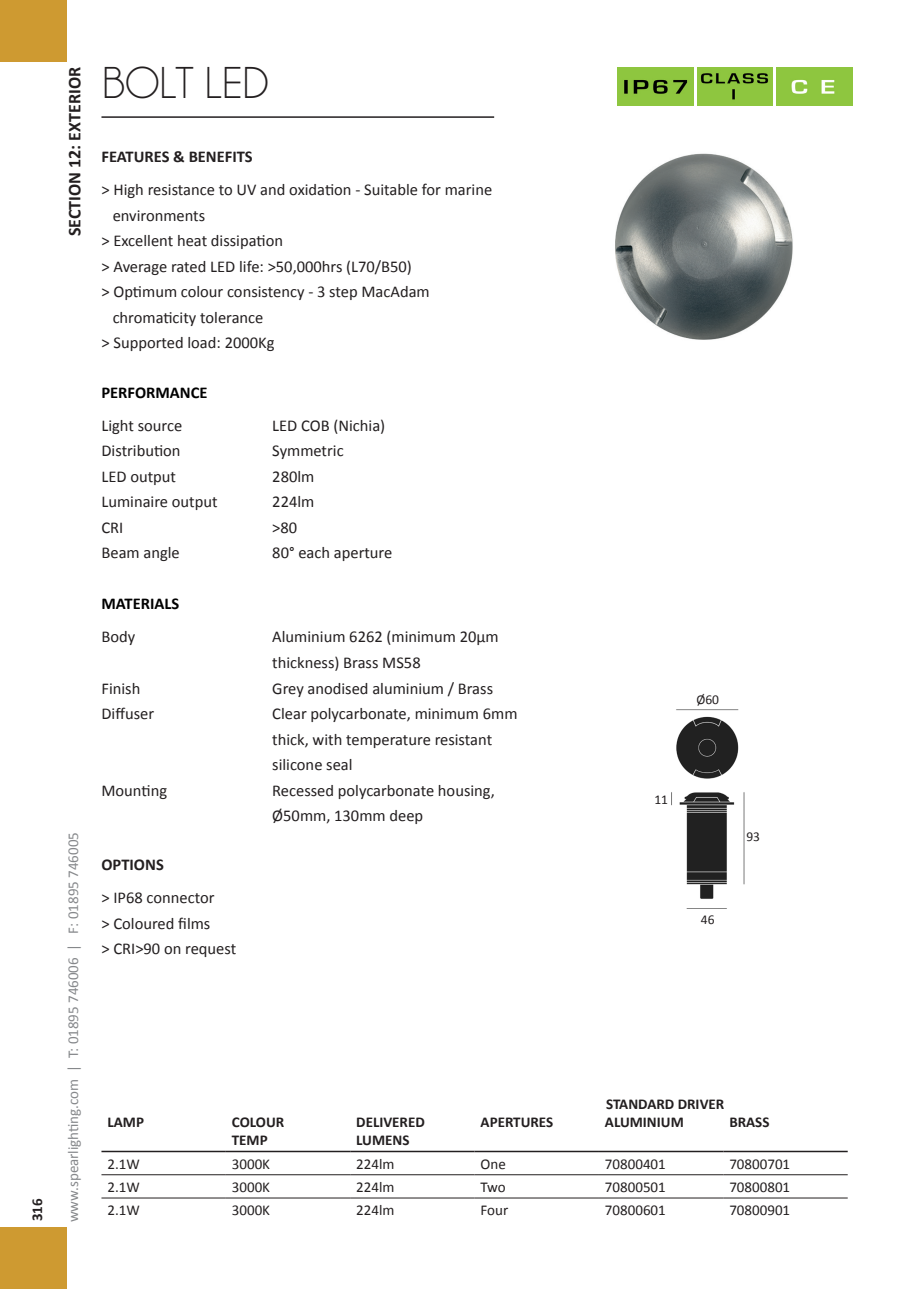
<style>
.page{position:relative;width:919px;height:1289px;background:#fff}
.page>*{position:absolute;margin:0;border:0;box-sizing:border-box;transform-origin:0 0}
.t1{font:45px "Champagne&Limousines";color:#231f20}
.t2{font:700 18px "Calibri";color:#231f20}
.t3{font:16.5px/25.5px "Calibri";color:#231f20}
.t4{font:700 16.5px "Calibri";color:#231f20}
.t5{font:700 16.5px "Calibri";color:#000}
.t6{font:15px "Calibri";color:#231f20}
.t7{font:700 15px "Calibri";color:#231f20}
.t8{font:15px "Calibri";color:#86888b}
.t9{font:13.5px "Calibri";color:#231f20}
</style>
<div class="page">
<img style="left:615px;top:153px;width:178px;height:187px">
<hr style="left:101px;top:116px;width:393px;height:2px;background:#231f20">
<img style="left:671px;top:709px;width:74px;height:190px">
<img style="left:617px;top:68px;width:76px;height:37px">
<img style="left:697px;top:68px;width:75px;height:37px">
<img style="left:776px;top:68px;width:76px;height:37px">
<hr style="left:101px;top:1150px;width:125px;height:2px;background:#231f20">
<hr style="left:226px;top:1150px;width:124px;height:2px;background:#231f20">
<hr style="left:350px;top:1150px;width:124px;height:2px;background:#231f20">
<hr style="left:474px;top:1150px;width:125px;height:2px;background:#231f20">
<hr style="left:599px;top:1150px;width:124px;height:2px;background:#231f20">
<hr style="left:723px;top:1150px;width:124px;height:2px;background:#231f20">
<hr style="left:101px;top:1174px;width:125px;height:1px;background:#231f20">
<hr style="left:226px;top:1174px;width:124px;height:1px;background:#231f20">
<hr style="left:350px;top:1174px;width:124px;height:1px;background:#231f20">
<hr style="left:474px;top:1174px;width:125px;height:1px;background:#231f20">
<hr style="left:599px;top:1174px;width:124px;height:1px;background:#231f20">
<hr style="left:723px;top:1174px;width:124px;height:1px;background:#231f20">
<hr style="left:101px;top:1197px;width:125px;height:1px;background:#231f20">
<hr style="left:226px;top:1197px;width:124px;height:1px;background:#231f20">
<hr style="left:350px;top:1197px;width:124px;height:1px;background:#231f20">
<hr style="left:474px;top:1197px;width:125px;height:1px;background:#231f20">
<hr style="left:599px;top:1197px;width:124px;height:1px;background:#231f20">
<hr style="left:723px;top:1197px;width:124px;height:1px;background:#231f20">
<div style="left:0;top:0;width:67px;height:62px;background:#ce9a31"></div>
<div style="left:0;top:1227px;width:67px;height:61px;background:#ce9a31"></div>
<p class="t7" style="left:28px;top:1221px;width:24px;rotate:-90deg">316</p>
<p class="t2" style="left:63px;top:236px;width:171px;rotate:-90deg">SECTION 12: EXTERIOR</p>
<p class="t8" style="left:64px;top:1222px;width:392px;rotate:-90deg">www.spearlighting.com | T: 01895 746006 | F: 01895 746005</p>
<p class="t1" style="left:102px;top:60px;width:168px">BOLT LED</p>
<p class="t4" style="left:101px;top:146px;width:153px">FEATURES &amp; BENEFITS</p>
<p class="t3" style="left:101px;top:177px;width:392px">&gt; High resistance to UV and oxidation - Suitable for marine</p>
<p class="t3" style="left:113px;top:203px;width:94px">environments</p>
<p class="t3" style="left:101px;top:228px;width:183px">&gt; Excellent heat dissipation</p>
<p class="t3" style="left:101px;top:254px;width:312px">&gt; Average rated LED life: &gt;50,000hrs (L70/B50)</p>
<p class="t3" style="left:101px;top:279px;width:330px">&gt; Optimum colour consistency - 3 step MacAdam</p>
<p class="t3" style="left:113px;top:305px;width:152px">chromaticity tolerance</p>
<p class="t3" style="left:101px;top:330px;width:174px">&gt; Supported load: 2000Kg</p>
<p class="t5" style="left:101px;top:382px;width:108px">PERFORMANCE</p>
<p class="t3" style="left:101px;top:412px;width:82px">Light source</p>
<p class="t3" style="left:101px;top:438px;width:81px">Distribution</p>
<p class="t3" style="left:101px;top:463px;width:76px">LED output</p>
<p class="t3" style="left:101px;top:489px;width:118px">Luminaire output</p>
<p class="t3" style="left:101px;top:514px;width:23px">CRI</p>
<p class="t3" style="left:101px;top:540px;width:80px">Beam angle</p>
<p class="t5" style="left:101px;top:593px;width:79px">MATERIALS</p>
<p class="t3" style="left:101px;top:624px;width:35px">Body</p>
<p class="t3" style="left:101px;top:675px;width:40px">Finish</p>
<p class="t3" style="left:101px;top:701px;width:54px">Diffuser</p>
<p class="t3" style="left:101px;top:777px;width:67px">Mounting</p>
<p class="t4" style="left:101px;top:854px;width:64px">OPTIONS</p>
<p class="t3" style="left:101px;top:885px;width:114px">&gt; IP68 connector</p>
<p class="t3" style="left:101px;top:910px;width:110px">&gt; Coloured films</p>
<p class="t3" style="left:101px;top:936px;width:136px">&gt; CRI&gt;90 on request</p>
<p class="t3" style="left:272px;top:412px;width:114px">LED COB (Nichia)</p>
<p class="t3" style="left:272px;top:438px;width:73px">Symmetric</p>
<p class="t3" style="left:272px;top:463px;width:44px">280lm</p>
<p class="t3" style="left:272px;top:489px;width:44px">224lm</p>
<p class="t3" style="left:272px;top:514px;width:26px">&gt;80</p>
<p class="t3" style="left:272px;top:540px;width:122px">80° each aperture</p>
<p class="t3" style="left:272px;top:624px;width:228px">Aluminium 6262 (minimum 20μm thickness) Brass MS58</p>
<p class="t3" style="left:272px;top:675px;width:222px">Grey anodised aluminium / Brass</p>
<p class="t3" style="left:272px;top:701px;width:247px">Clear polycarbonate, minimum 6mm thick, with temperature resistant silicone seal</p>
<p class="t3" style="left:272px;top:777px;width:224px">Recessed polycarbonate housing,<br>Ø50mm, 130mm deep</p>
<p class="t9" style="left:696px;top:691px;width:24px">Ø60</p>
<p class="t9" style="left:654px;top:791px;width:15px">11</p>
<p class="t9" style="left:700px;top:911px;width:15px">46</p>
<p class="t9" style="left:746px;top:828px;width:15px">93</p>
<p class="t7" style="left:606px;top:1094px;width:120px">STANDARD DRIVER</p>
<p class="t7" style="left:107px;top:1112px;width:38px">LAMP</p>
<p class="t7" style="left:232px;top:1112px;width:54px">COLOUR</p>
<p class="t7" style="left:232px;top:1130px;width:37px">TEMP</p>
<p class="t7" style="left:356px;top:1112px;width:70px">DELIVERED</p>
<p class="t7" style="left:356px;top:1130px;width:55px">LUMENS</p>
<p class="t7" style="left:480px;top:1112px;width:74px">APERTURES</p>
<p class="t7" style="left:605px;top:1112px;width:80px">ALUMINIUM</p>
<p class="t7" style="left:729px;top:1112px;width:42px">BRASS</p>
<p class="t6" style="left:107px;top:1154px;width:34px">2.1W</p>
<p class="t6" style="left:232px;top:1154px;width:40px">3000K</p>
<p class="t6" style="left:356px;top:1154px;width:40px">224lm</p>
<p class="t6" style="left:480px;top:1154px;width:27px">One</p>
<p class="t6" style="left:605px;top:1154px;width:62px">70800401</p>
<p class="t6" style="left:729px;top:1154px;width:62px">70800701</p>
<p class="t6" style="left:107px;top:1177px;width:34px">2.1W</p>
<p class="t6" style="left:232px;top:1177px;width:40px">3000K</p>
<p class="t6" style="left:356px;top:1177px;width:40px">224lm</p>
<p class="t6" style="left:480px;top:1177px;width:27px">Two</p>
<p class="t6" style="left:605px;top:1177px;width:62px">70800501</p>
<p class="t6" style="left:729px;top:1177px;width:62px">70800801</p>
<p class="t6" style="left:107px;top:1200px;width:34px">2.1W</p>
<p class="t6" style="left:232px;top:1200px;width:40px">3000K</p>
<p class="t6" style="left:356px;top:1200px;width:40px">224lm</p>
<p class="t6" style="left:480px;top:1200px;width:29px">Four</p>
<p class="t6" style="left:605px;top:1200px;width:62px">70800601</p>
<p class="t6" style="left:729px;top:1200px;width:62px">70800901</p>
</div>
